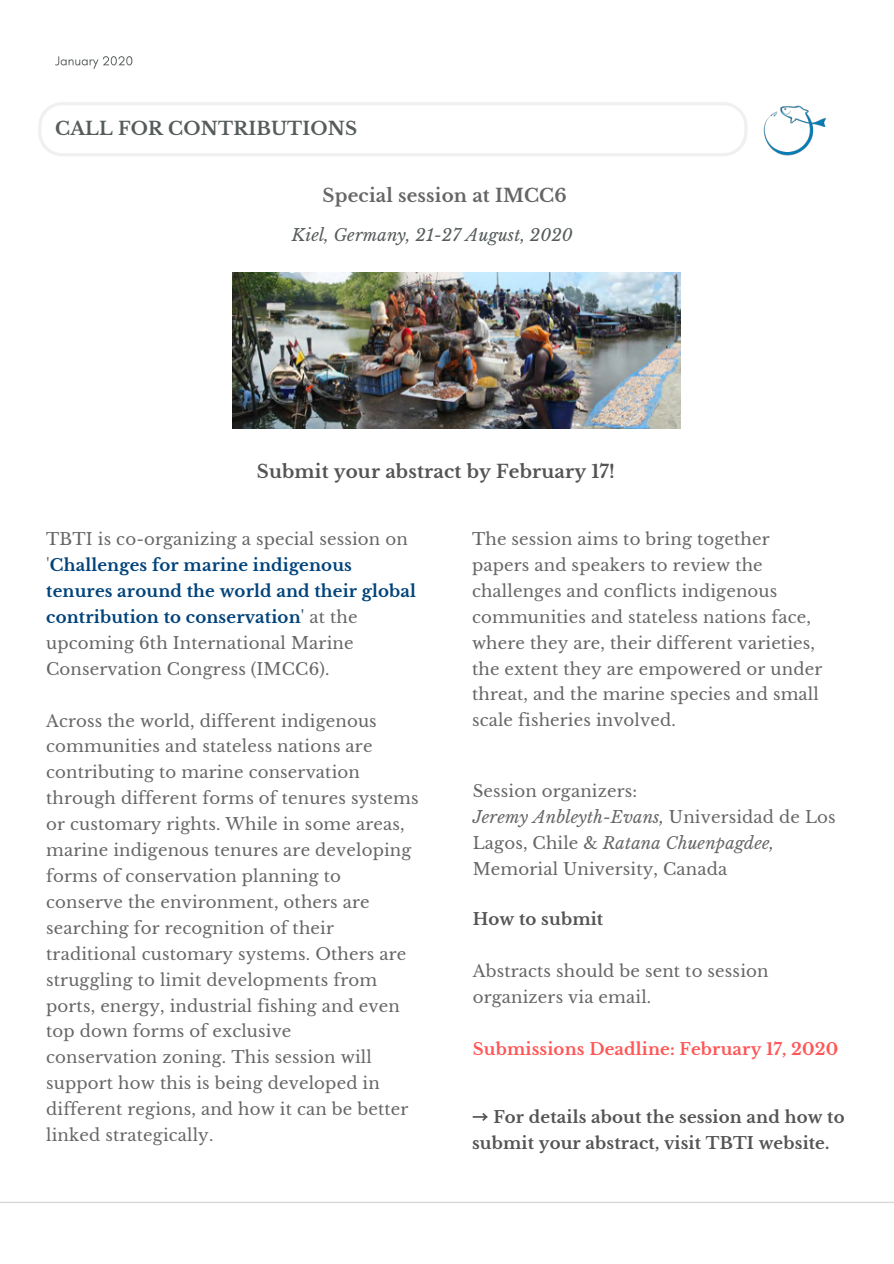
<style>
.page{position:relative;width:894px;height:1264px;background:#fff}
.page>*{position:absolute;margin:0;border:0;box-sizing:border-box;transform-origin:0 0}
.t1{font:700 18.15px "Libre Baskerville";letter-spacing:.01em;color:#545454}
.t2{font:700 18.15px "Libre Baskerville";letter-spacing:.01em;color:#666}
.t3{font:700 18.15px "Libre Baskerville";letter-spacing:.01em;color:#565b5b}
.t4{font:16.5px/26px "Libre Baskerville";letter-spacing:.01em;color:#666}
.t5{font:700 16.5px/26px "Libre Baskerville";letter-spacing:.01em;color:#545454}
.t6{font:700 16.5px "Libre Baskerville";letter-spacing:.01em;color:#ff5757}
.t7{font:italic 16.5px "Libre Baskerville";letter-spacing:.01em;color:#565b5b}
.s1{font-weight:700;color:#00437a}
.s2{color:#32566f}
.s3{font-style:italic}
</style>
<div class="page">
<svg style="left:0;top:1201px;width:893px;height:2px"></svg>
<svg style="left:55px;top:56px;width:77px;height:13px"></svg>
<svg style="left:38px;top:102px;width:709px;height:54px"></svg>
<svg style="left:472px;top:1113px;width:16px;height:7px"></svg>
<img style="left:232px;top:273px;width:447px;height:155px">
<img style="left:763px;top:105px;width:64px;height:51px">
<p class="t3" style="left:55px;top:117px;width:303px">CALL FOR CONTRIBUTIONS</p>
<p class="t2" style="left:322px;top:185px;width:245px">Special session at IMCC6</p>
<p class="t7" style="left:292px;top:225px;width:282px">Kiel, Germany, 21-27 August, 2020</p>
<p class="t1" style="left:257px;top:461px;width:359px">Submit your abstract by February 17!</p>
<p class="t4" style="left:46px;top:526px;width:371px">TBTI is co-organizing a special session on '<span class="s1">Challenges for marine indigenous tenures around the world and their global contribution to conservation</span><span class="s2">'</span> at the upcoming 6th International Marine Conservation Congress (IMCC6).</p>
<p class="t4" style="left:46px;top:707px;width:374px">Across the world, different indigenous communities and stateless nations are contributing to marine conservation through different forms of tenures systems or customary rights. While in some areas, marine indigenous tenures are developing forms of conservation planning to conserve the environment, others are searching for recognition of their traditional customary systems. Others are struggling to limit developments from ports, energy, industrial fishing and even top down forms of exclusive<br>conservation zoning. This session will support how this is being developed in different regions, and how it can be better linked strategically.</p>
<p class="t4" style="left:472px;top:526px;width:351px">The session aims to bring together papers and speakers to review the challenges and conflicts indigenous communities and stateless nations face, where they are, their different varieties, the extent they are empowered or under threat, and the marine species and small scale fisheries involved.</p>
<p class="t4" style="left:472px;top:778px;width:364px">Session organizers:<br><span class="s3">Jeremy Anbleyth-Evans,</span> Universidad de Los<br>Lagos, Chile &amp; <span class="s3">Ratana Chuenpagdee,<br></span>Memorial University, Canada</p>
<p class="t5" style="left:472px;top:906px;width:132px">How to submit</p>
<p class="t4" style="left:472px;top:958px;width:297px">Abstracts should be sent to session organizers via email.</p>
<p class="t6" style="left:472px;top:1038px;width:367px">Submissions Deadline: February 17, 2020</p>
<p class="t5" style="left:472px;top:1104px;width:374px;text-indent:21px">For details about the session and how to submit your abstract, visit TBTI website.</p>
</div>
